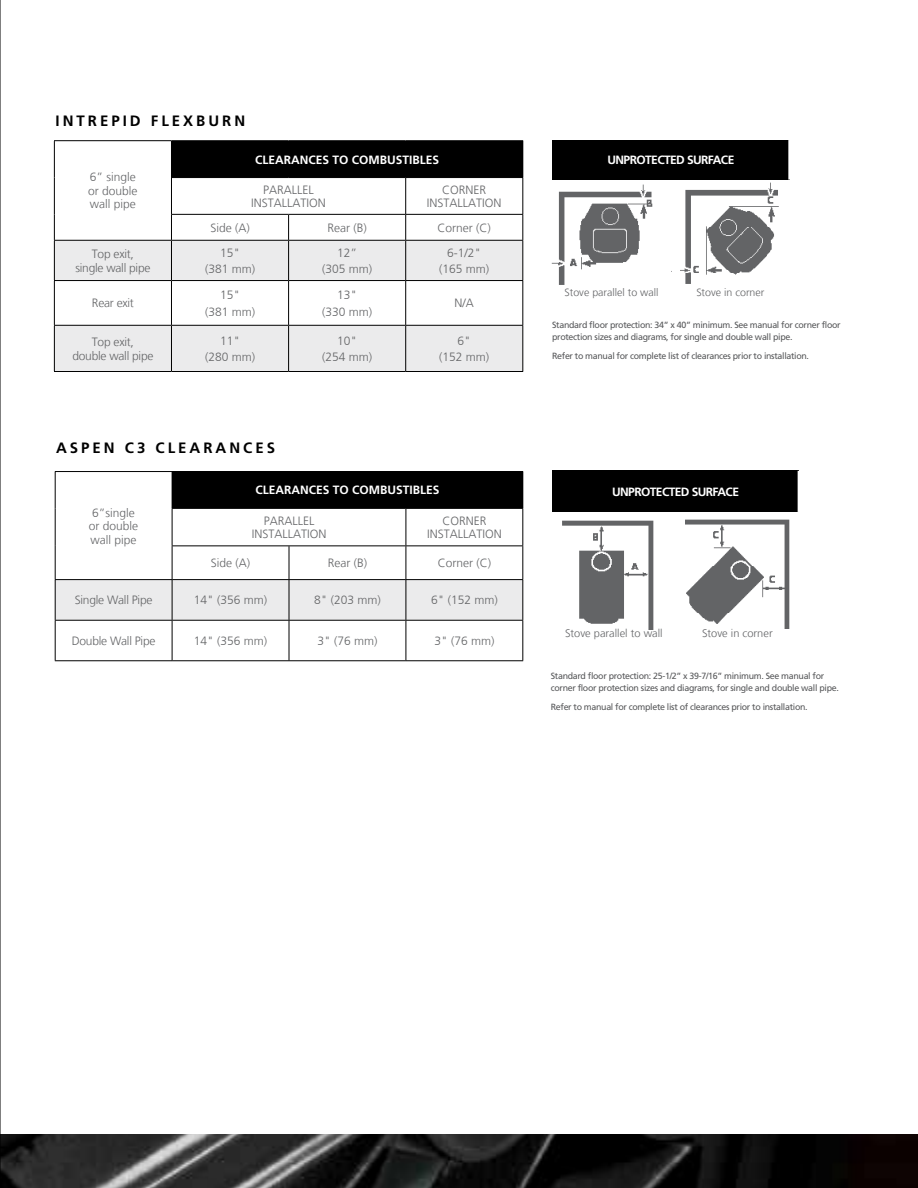
<style>
.page{position:relative;width:918px;height:1188px;background:#fff}
.page>*{position:absolute;margin:0;border:0;box-sizing:border-box;transform-origin:0 0}
.t1{font:700 15px "Frutiger LT Std";letter-spacing:.2em;color:#000}
.t2{font:300 12px/13.5px "Frutiger LT";color:#636466;text-align:center}
.t3{font:300 12px/13.5px "Frutiger LT";letter-spacing:-.02em;color:#636466;text-align:center}
.t4{font:700 12px "Frutiger LT Std";color:#fff}
.t5{font:700 12px "Frutiger LT Std";letter-spacing:-.05em;color:#fff}
.t6{font:300 11.1px "Frutiger LT";color:#636466}
.t7{font:300 10.65px "Frutiger LT";color:#636466}
.t8{font:9px/12px "Frutiger";letter-spacing:-.035em;color:#58595b}
</style>
<div class="page">
<div style="left:171px;top:141px;width:352px;height:37px;background:#000"></div>
<div style="left:55px;top:241px;width:467px;height:130px;background:#ebebec"></div>
<svg style="left:55px;top:281px;width:467px;height:44px"></svg>
<hr style="left:54px;top:140px;width:117px;height:1px;background:#000">
<hr style="left:54px;top:141px;width:1px;height:37px;background:#000">
<hr style="left:54px;top:178px;width:1px;height:36px;background:#000">
<svg style="left:54px;top:214px;width:1px;height:26px"></svg>
<hr style="left:171px;top:140px;width:118px;height:1px;background:#000">
<hr style="left:289px;top:140px;width:117px;height:1px;background:#000">
<hr style="left:406px;top:140px;width:117px;height:1px;background:#000">
<svg style="left:171px;top:178px;width:352px;height:62px"></svg>
<hr style="left:54px;top:240px;width:117px;height:1px;background:#000">
<hr style="left:54px;top:241px;width:1px;height:39px;background:#000">
<hr style="left:171px;top:240px;width:118px;height:1px;background:#000">
<hr style="left:171px;top:241px;width:1px;height:39px;background:#000">
<hr style="left:289px;top:240px;width:117px;height:1px;background:#000">
<hr style="left:288px;top:241px;width:1px;height:39px;background:#000">
<hr style="left:406px;top:240px;width:117px;height:1px;background:#000">
<hr style="left:405px;top:241px;width:1px;height:39px;background:#000">
<hr style="left:522px;top:241px;width:1px;height:39px;background:#000">
<hr style="left:54px;top:280px;width:117px;height:1px;background:#000">
<hr style="left:54px;top:281px;width:1px;height:44px;background:#000">
<hr style="left:171px;top:280px;width:118px;height:1px;background:#000">
<hr style="left:171px;top:281px;width:1px;height:44px;background:#000">
<hr style="left:289px;top:280px;width:117px;height:1px;background:#000">
<hr style="left:288px;top:281px;width:1px;height:44px;background:#000">
<hr style="left:406px;top:280px;width:117px;height:1px;background:#000">
<hr style="left:405px;top:281px;width:1px;height:44px;background:#000">
<hr style="left:522px;top:281px;width:1px;height:44px;background:#000">
<hr style="left:54px;top:325px;width:117px;height:1px;background:#000">
<hr style="left:54px;top:326px;width:1px;height:45px;background:#000">
<hr style="left:171px;top:325px;width:118px;height:1px;background:#000">
<hr style="left:171px;top:326px;width:1px;height:45px;background:#000">
<hr style="left:289px;top:325px;width:117px;height:1px;background:#000">
<hr style="left:288px;top:326px;width:1px;height:45px;background:#000">
<hr style="left:406px;top:325px;width:117px;height:1px;background:#000">
<hr style="left:405px;top:326px;width:1px;height:45px;background:#000">
<hr style="left:522px;top:326px;width:1px;height:45px;background:#000">
<hr style="left:54px;top:371px;width:117px;height:1px;background:#000">
<hr style="left:171px;top:371px;width:118px;height:1px;background:#000">
<hr style="left:289px;top:371px;width:117px;height:1px;background:#000">
<hr style="left:406px;top:371px;width:117px;height:1px;background:#000">
<div style="left:552px;top:140px;width:238px;height:40px;background:#000"></div>
<hr style="left:788px;top:140px;width:3px;height:40px;background:#fff">
<img style="left:552px;top:184px;width:120px;height:101px">
<img style="left:680px;top:182px;width:99px;height:102px">
<div style="left:552px;top:471px;width:247px;height:41px;background:#000"></div>
<hr style="left:798px;top:471px;width:3px;height:41px;background:#fff">
<img style="left:562px;top:520px;width:92px;height:110px">
<img style="left:685px;top:519px;width:104px;height:110px">
<img style="left:1px;top:1134px;width:917px;height:54px">
<hr style="left:0;top:0;width:1px;height:1188px;background:#000">
<div style="left:172px;top:472px;width:351px;height:36px;background:#000"></div>
<svg style="left:171px;top:508px;width:351px;height:152px"></svg>
<div style="left:56px;top:580px;width:466px;height:40px;background:#ebebec"></div>
<hr style="left:55px;top:471px;width:117px;height:1px;background:#000">
<hr style="left:55px;top:472px;width:1px;height:36px;background:#000">
<hr style="left:55px;top:508px;width:1px;height:38px;background:#000">
<hr style="left:55px;top:546px;width:1px;height:33px;background:#000">
<hr style="left:172px;top:471px;width:117px;height:1px;background:#000">
<hr style="left:289px;top:471px;width:117px;height:1px;background:#000">
<hr style="left:406px;top:471px;width:117px;height:1px;background:#000">
<hr style="left:172px;top:508px;width:117px;height:1px;background:#000">
<hr style="left:172px;top:509px;width:1px;height:36px;background:#000">
<hr style="left:289px;top:508px;width:117px;height:1px;background:#000">
<hr style="left:406px;top:508px;width:117px;height:1px;background:#000">
<hr style="left:406px;top:509px;width:1px;height:36px;background:#000">
<hr style="left:522px;top:509px;width:1px;height:36px;background:#000">
<hr style="left:172px;top:545px;width:117px;height:1px;background:#000">
<hr style="left:172px;top:546px;width:1px;height:33px;background:#000">
<hr style="left:289px;top:545px;width:117px;height:1px;background:#000">
<hr style="left:289px;top:546px;width:1px;height:33px;background:#000">
<hr style="left:406px;top:545px;width:117px;height:1px;background:#000">
<hr style="left:406px;top:546px;width:1px;height:33px;background:#000">
<hr style="left:522px;top:546px;width:1px;height:33px;background:#000">
<hr style="left:55px;top:579px;width:117px;height:1px;background:#000">
<hr style="left:55px;top:580px;width:1px;height:40px;background:#000">
<hr style="left:172px;top:579px;width:117px;height:1px;background:#000">
<hr style="left:172px;top:580px;width:1px;height:40px;background:#000">
<hr style="left:289px;top:579px;width:117px;height:1px;background:#000">
<hr style="left:289px;top:580px;width:1px;height:40px;background:#000">
<hr style="left:406px;top:579px;width:117px;height:1px;background:#000">
<hr style="left:406px;top:580px;width:1px;height:40px;background:#000">
<hr style="left:522px;top:580px;width:1px;height:40px;background:#000">
<hr style="left:55px;top:620px;width:117px;height:1px;background:#000">
<hr style="left:55px;top:621px;width:1px;height:39px;background:#000">
<hr style="left:172px;top:620px;width:117px;height:1px;background:#000">
<hr style="left:172px;top:621px;width:1px;height:39px;background:#000">
<hr style="left:289px;top:620px;width:117px;height:1px;background:#000">
<hr style="left:289px;top:621px;width:1px;height:39px;background:#000">
<hr style="left:406px;top:620px;width:117px;height:1px;background:#000">
<hr style="left:406px;top:621px;width:1px;height:39px;background:#000">
<hr style="left:522px;top:621px;width:1px;height:39px;background:#000">
<hr style="left:55px;top:660px;width:117px;height:1px;background:#000">
<hr style="left:172px;top:660px;width:117px;height:1px;background:#000">
<hr style="left:289px;top:660px;width:117px;height:1px;background:#000">
<hr style="left:406px;top:660px;width:117px;height:1px;background:#000">
<h1 class="t1" style="left:56px;top:112px;width:191px">INTREPID FLEXBURN</h1>
<h2 class="t2" style="left:88px;top:171px;width:51px;text-align:left">6” single or double wall pipe</h2>
<h2 class="t4" style="left:255px;top:152px;width:186px">CLEARANCES TO COMBUSTIBLES</h2>
<h2 class="t2" style="left:251px;top:183px;width:76px">PARALLEL<br>INSTALLATION</h2>
<h2 class="t2" style="left:427px;top:183px;width:76px">CORNER<br>INSTALLATION</h2>
<h2 class="t2" style="left:210px;top:221px;width:41px">Side (A)</h2>
<h2 class="t2" style="left:327px;top:221px;width:41px">Rear (B)</h2>
<h2 class="t2" style="left:438px;top:221px;width:55px">Corner (C)</h2>
<h2 class="t3" style="left:75px;top:247px;width:77px">Top exit,<br>single wall pipe</h2>
<h2 class="t2" style="left:205px;top:245px;width:52px;line-height:16.2px">15"<br>(381 mm)</h2>
<h2 class="t2" style="left:322px;top:245px;width:52px;line-height:16.2px">12”<br>(305 mm)</h2>
<h2 class="t2" style="left:439px;top:245px;width:52px;line-height:16.2px">6-1/2" (165 mm)</h2>
<h2 class="t3" style="left:92px;top:297px;width:44px">Rear exit</h2>
<h2 class="t2" style="left:205px;top:287px;width:52px;line-height:16.2px">15"<br>(381 mm)</h2>
<h2 class="t2" style="left:322px;top:287px;width:52px;line-height:16.2px">13"<br>(330 mm)</h2>
<h2 class="t2" style="left:455px;top:297px;width:21px">N/A</h2>
<h2 class="t3" style="left:72px;top:335px;width:83px">Top exit,<br>double wall pipe</h2>
<h2 class="t2" style="left:205px;top:333px;width:52px;line-height:16.2px">11"<br>(280 mm)</h2>
<h2 class="t2" style="left:322px;top:333px;width:52px;line-height:16.2px">10"<br>(254 mm)</h2>
<h2 class="t2" style="left:439px;top:333px;width:52px;line-height:16.2px">6"<br>(152 mm)</h2>
<h1 class="t1" style="left:56px;top:439px;width:221px">ASPEN C3 CLEARANCES</h1>
<h2 class="t2" style="left:89px;top:506px;width:51px;text-align:left">6”single or double wall pipe</h2>
<h2 class="t4" style="left:255px;top:483px;width:186px">CLEARANCES TO COMBUSTIBLES</h2>
<h2 class="t2" style="left:252px;top:514px;width:76px">PARALLEL<br>INSTALLATION</h2>
<h2 class="t2" style="left:427px;top:514px;width:76px">CORNER<br>INSTALLATION</h2>
<h2 class="t2" style="left:211px;top:557px;width:41px">Side (A)</h2>
<h2 class="t2" style="left:328px;top:557px;width:41px">Rear (B)</h2>
<h2 class="t2" style="left:438px;top:557px;width:55px">Corner (C)</h2>
<h2 class="t3" style="left:75px;top:594px;width:79px">Single Wall Pipe</h2>
<h2 class="t2" style="left:194px;top:594px;width:75px">14" (356 mm)</h2>
<h2 class="t2" style="left:314px;top:594px;width:68px">8" (203 mm)</h2>
<h2 class="t2" style="left:431px;top:594px;width:68px">6" (152 mm)</h2>
<h2 class="t3" style="left:72px;top:634px;width:85px">Double Wall Pipe</h2>
<h2 class="t2" style="left:194px;top:634px;width:75px">14" (356 mm)</h2>
<h2 class="t2" style="left:317px;top:634px;width:62px">3" (76 mm)</h2>
<h2 class="t2" style="left:434px;top:634px;width:62px">3" (76 mm)</h2>
<h2 class="t5" style="left:608px;top:153px;width:128px">UNPROTECTED SURFACE</h2>
<p class="t7" style="left:565px;top:286px;width:96px">Stove parallel to wall</p>
<p class="t7" style="left:696px;top:286px;width:70px">Stove in corner</p>
<p class="t8" style="left:552px;top:319px;width:290px">Standard floor protection: 34” x 40” minimum. See manual for corner floor protection sizes and diagrams, for single and double wall pipe.</p>
<p class="t8" style="left:552px;top:350px;width:258px">Refer to manual for complete list of clearances prior to installation.</p>
<h2 class="t5" style="left:612px;top:485px;width:128px">UNPROTECTED SURFACE</h2>
<p class="t6" style="left:565px;top:627px;width:99px">Stove parallel to wall</p>
<p class="t6" style="left:702px;top:627px;width:72px">Stove in corner</p>
<p class="t8" style="left:551px;top:670px;width:290px">Standard floor protection: 25-1/2” x 39-7/16” minimum. See manual for corner floor protection sizes and diagrams, for single and double wall pipe.</p>
<p class="t8" style="left:551px;top:701px;width:258px">Refer to manual for complete list of clearances prior to installation.</p>
</div>
